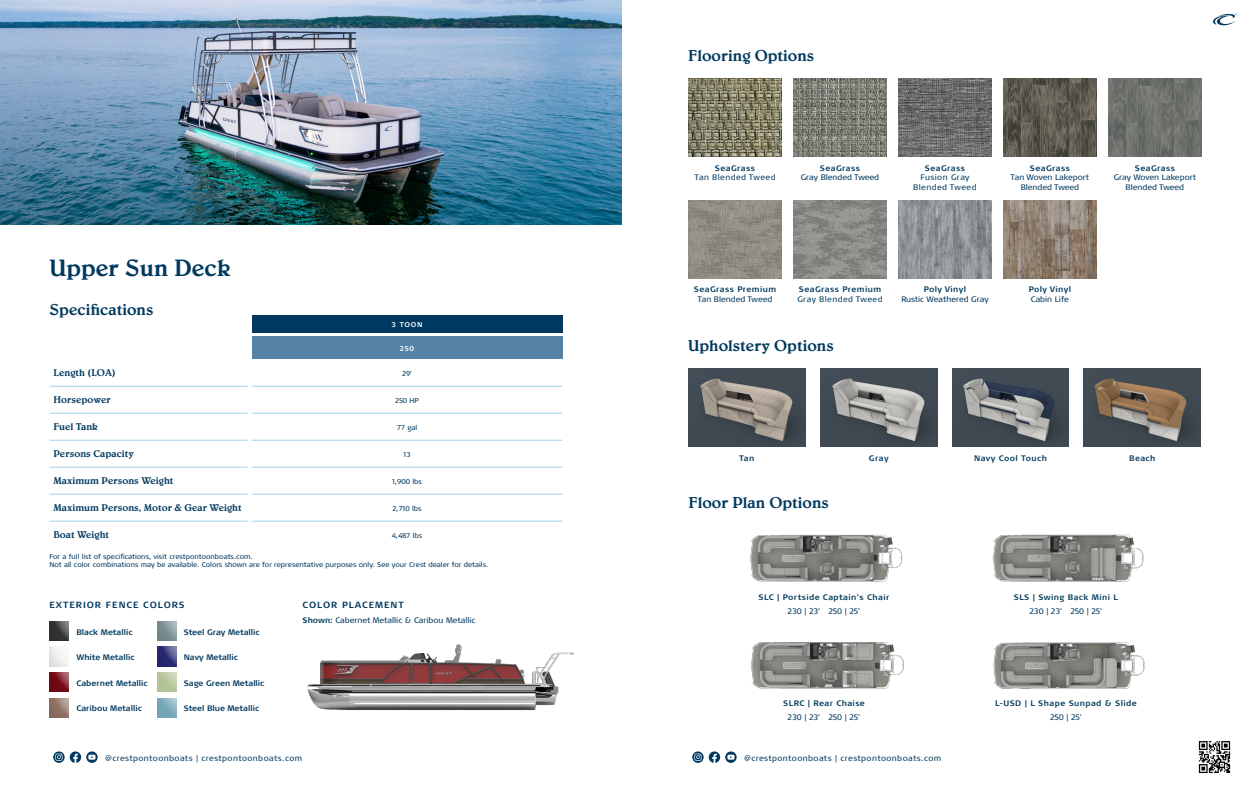
<style>
.page{position:relative;width:1251px;height:792px;background:#fff}
.page>*{position:absolute;margin:0;border:0;box-sizing:border-box;transform-origin:0 0}
.t1{font:500 24px "Belwe Std";color:#00395f}
.t2{font:500 16px "Belwe Std";color:#00395f}
.t3{font:500 10px "Belwe Std";color:#00395f}
.t4{font:700 9px "Signa Round Pro";letter-spacing:.105em;color:#00395f}
.t5{font:8px/9.6px "Signa Round Pro";color:#00395f;text-align:center}
.t6{font:8px/9.6px "Signa Round Pro";letter-spacing:.05em;color:#00395f;text-align:center}
.t7{font:700 8px "Signa Round Pro";color:#00395f}
.t8{font:700 8px "Signa Round Pro";letter-spacing:.05em;color:#00395f}
.t9{font:700 8px "Signa Round Pro";letter-spacing:.05em;color:#023b5a}
.t10{font:7px/8.4px "Signa Round Pro";color:#00395f}
.t11{font:700 7px "Signa Round Pro";letter-spacing:.1em;color:#fff}
.s1{font-weight:700}
</style>
<div class="page">
<img style="left:306px;top:644px;width:268px;height:67px">
<svg style="left:53px;top:751px;width:45px;height:12px"></svg>
<img style="left:0;top:0;width:621px;height:225px">
<svg style="left:692px;top:751px;width:45px;height:12px"></svg>
<img style="left:1198px;top:741px;width:33px;height:33px">
<img style="left:688px;top:79px;width:94px;height:78px">
<img style="left:688px;top:200px;width:94px;height:78px">
<img style="left:793px;top:79px;width:94px;height:78px">
<img style="left:793px;top:200px;width:94px;height:78px">
<img style="left:898px;top:79px;width:94px;height:78px">
<img style="left:898px;top:200px;width:94px;height:78px">
<img style="left:1003px;top:79px;width:94px;height:78px">
<img style="left:1108px;top:79px;width:94px;height:78px">
<img style="left:1003px;top:200px;width:94px;height:78px">
<img style="left:688px;top:369px;width:117px;height:78px">
<img style="left:820px;top:369px;width:117px;height:78px">
<img style="left:952px;top:369px;width:117px;height:78px">
<img style="left:1084px;top:369px;width:117px;height:78px">
<img style="left:749px;top:534px;width:154px;height:48px">
<img style="left:750px;top:642px;width:154px;height:47px">
<img style="left:992px;top:534px;width:152px;height:48px">
<img style="left:993px;top:642px;width:152px;height:47px">
<svg style="left:1213px;top:14px;width:24px;height:12px"></svg>
<img style="left:157px;top:647px;width:20px;height:19px">
<img style="left:50px;top:622px;width:19px;height:19px">
<img style="left:50px;top:698px;width:19px;height:20px">
<img style="left:50px;top:672px;width:19px;height:20px">
<div style="left:252px;top:315px;width:310px;height:17px;background:#00395f"></div>
<div style="left:252px;top:337px;width:310px;height:22px;background:#5683a5"></div>
<hr style="left:252px;top:386px;width:310px;height:1px;background:#a0d1e9">
<hr style="left:252px;top:413px;width:310px;height:1px;background:#a0d1e9">
<hr style="left:252px;top:440px;width:310px;height:1px;background:#a0d1e9">
<hr style="left:252px;top:467px;width:310px;height:1px;background:#a0d1e9">
<hr style="left:252px;top:494px;width:310px;height:1px;background:#a0d1e9">
<hr style="left:252px;top:521px;width:310px;height:1px;background:#a0d1e9">
<hr style="left:49px;top:386px;width:198px;height:1px;background:#a0d1e9">
<hr style="left:49px;top:413px;width:198px;height:1px;background:#a0d1e9">
<hr style="left:49px;top:440px;width:198px;height:1px;background:#a0d1e9">
<hr style="left:49px;top:467px;width:198px;height:1px;background:#a0d1e9">
<hr style="left:49px;top:494px;width:198px;height:1px;background:#a0d1e9">
<hr style="left:49px;top:521px;width:198px;height:1px;background:#a0d1e9">
<p class="t1" style="left:50px;top:254px;width:183px">Upper Sun Deck</p>
<p class="t2" style="left:50px;top:301px;width:106px">Specifications</p>
<p class="t11" style="left:392px;top:320px;width:32px">3 TOON</p>
<p class="t11" style="left:400px;top:344px;width:16px">250</p>
<p class="t3" style="left:53px;top:367px;width:64px">Length (LOA)</p>
<p class="t10" style="left:402px;top:369px;width:11px">29'</p>
<p class="t3" style="left:53px;top:394px;width:59px">Horsepower</p>
<p class="t10" style="left:395px;top:396px;width:25px">250 HP</p>
<p class="t3" style="left:53px;top:421px;width:46px">Fuel Tank</p>
<p class="t10" style="left:397px;top:423px;width:22px">77 gal</p>
<p class="t3" style="left:53px;top:448px;width:82px">Persons Capacity</p>
<p class="t10" style="left:403px;top:450px;width:9px">13</p>
<p class="t3" style="left:53px;top:475px;width:122px">Maximum Persons Weight</p>
<p class="t10" style="left:392px;top:477px;width:31px">1,900 lbs</p>
<p class="t3" style="left:53px;top:502px;width:190px">Maximum Persons, Motor &amp; Gear Weight</p>
<p class="t10" style="left:392px;top:504px;width:31px">2,710 lbs</p>
<p class="t3" style="left:53px;top:529px;width:57px">Boat Weight</p>
<p class="t10" style="left:392px;top:531px;width:32px">4,487 lbs</p>
<p class="t10" style="left:50px;top:552px;width:440px">For a full list of specifications, visit crestpontoonboats.com.<br>Not all color combinations may be available. Colors shown are for representative purposes only. See your Crest dealer for details.</p>
<p class="t4" style="left:50px;top:599px;width:137px">EXTERIOR FENCE COLORS</p>
<p class="t7" style="left:76px;top:626px;width:58px">Black Metallic</p>
<p class="t7" style="left:76px;top:652px;width:60px">White Metallic</p>
<p class="t7" style="left:76px;top:677px;width:73px">Cabernet Metallic</p>
<p class="t7" style="left:76px;top:703px;width:67px">Caribou Metallic</p>
<p class="t7" style="left:184px;top:626px;width:78px">Steel Gray Metallic</p>
<p class="t7" style="left:184px;top:652px;width:56px">Navy Metallic</p>
<p class="t7" style="left:184px;top:677px;width:82px">Sage Green Metallic</p>
<p class="t7" style="left:184px;top:703px;width:77px">Steel Blue Metallic</p>
<p class="t4" style="left:303px;top:599px;width:103px">COLOR PLACEMENT</p>
<p class="t5" style="left:303px;top:615px;width:175px"><span class="s1">Shown:</span> Cabernet Metallic &amp; Caribou Metallic</p>
<p class="t2" style="left:688px;top:46px;width:128px">Flooring Options</p>
<p class="t8" style="left:715px;top:162px;width:42px">SeaGrass</p>
<p class="t6" style="left:694px;top:172px;width:83px">Tan Blended Tweed</p>
<p class="t8" style="left:820px;top:162px;width:42px">SeaGrass</p>
<p class="t5" style="left:801px;top:172px;width:80px">Gray Blended Tweed</p>
<p class="t8" style="left:925px;top:162px;width:42px">SeaGrass</p>
<p class="t6" style="left:913px;top:172px;width:65px">Fusion Gray<br>Blended Tweed</p>
<p class="t8" style="left:1030px;top:162px;width:42px">SeaGrass</p>
<p class="t5" style="left:1011px;top:172px;width:80px">Tan Woven Lakeport<br>Blended Tweed</p>
<p class="t8" style="left:1135px;top:162px;width:42px">SeaGrass</p>
<p class="t5" style="left:1114px;top:172px;width:84px">Gray Woven Lakeport<br>Blended Tweed</p>
<p class="t8" style="left:694px;top:284px;width:84px">SeaGrass Premium</p>
<p class="t5" style="left:698px;top:293px;width:76px">Tan Blended Tweed</p>
<p class="t8" style="left:799px;top:284px;width:84px">SeaGrass Premium</p>
<p class="t6" style="left:797px;top:293px;width:87px">Gray Blended Tweed</p>
<p class="t2" style="left:688px;top:336px;width:147px">Upholstery Options</p>
<p class="t8" style="left:924px;top:284px;width:44px">Poly Vinyl</p>
<p class="t5" style="left:901px;top:293px;width:89px">Rustic Weathered Gray</p>
<p class="t8" style="left:1029px;top:284px;width:44px">Poly Vinyl</p>
<p class="t5" style="left:1031px;top:293px;width:40px">Cabin Life</p>
<p class="t7" style="left:739px;top:452px;width:17px">Tan</p>
<p class="t7" style="left:869px;top:452px;width:21px">Gray</p>
<p class="t8" style="left:974px;top:452px;width:74px">Navy Cool Touch</p>
<p class="t7" style="left:1129px;top:452px;width:28px">Beach</p>
<p class="t2" style="left:689px;top:493px;width:142px">Floor Plan Options</p>
<p class="t9" style="left:759px;top:591px;width:132px">SLC | Portside Captain’s Chair</p>
<p class="t5" style="left:788px;top:606px;width:74px">230 | 23’ 250 | 25’</p>
<p class="t9" style="left:783px;top:698px;width:83px">SLRC | Rear Chaise</p>
<p class="t5" style="left:788px;top:712px;width:74px">230 | 23’ 250 | 25’</p>
<p class="t9" style="left:1014px;top:591px;width:106px">SLS | Swing Back Mini L</p>
<p class="t5" style="left:1030px;top:606px;width:74px">230 | 23’ 250 | 25’</p>
<p class="t9" style="left:995px;top:698px;width:143px">L-USD | L Shape Sunpad &amp; Slide</p>
<p class="t5" style="left:1050px;top:712px;width:33px">250 | 25'</p>
<p class="t6" style="left:105px;top:753px;width:199px">@crestpontoonboats | crestpontoonboats.com</p>
<p class="t6" style="left:744px;top:753px;width:199px">@crestpontoonboats | crestpontoonboats.com</p>
</div>
